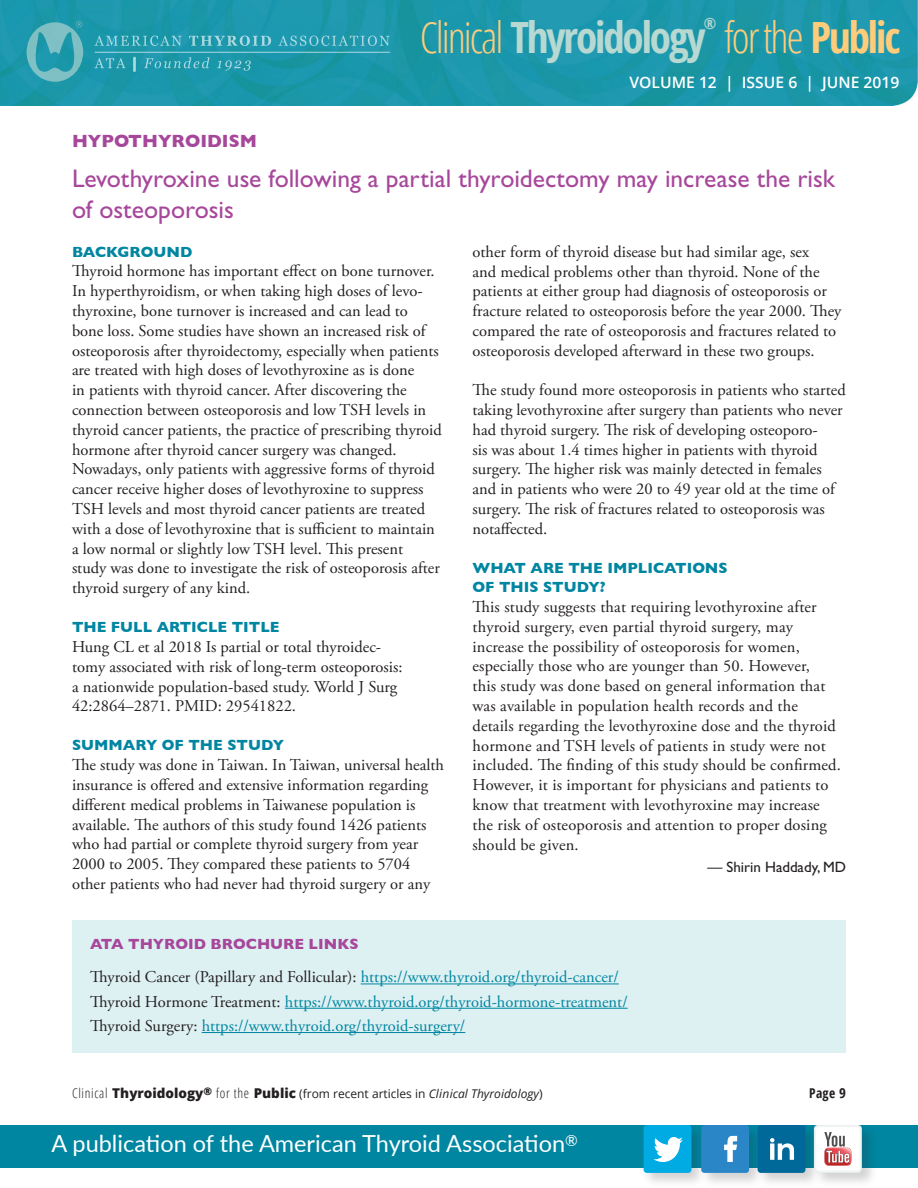
<style>
.page{position:relative;width:918px;height:1188px;background:#fff}
.page>*{position:absolute;margin:0;border:0;box-sizing:border-box;transform-origin:0 0}
.t1{font:300 condensed 43.05px "Open Sans";letter-spacing:-.05em;color:#fecc7b}
.t2{font:25.5px/30.6px "Gill Sans Std";letter-spacing:-.005em;color:#a7479b}
.t3{font:23.55px "Lato";color:#fff}
.t4{font:700 18px "Gill Sans";color:#a7479b}
.t5{font:16.5px/19.8px "Adobe Garamond Pro";color:#231f20}
.t6{font:16.5px/24.3px "Adobe Garamond Pro";color:#0086a1}
.t7{font:600 15.75px "Open Sans";color:#fff}
.t8{font:700 condensed 15.3px "Open Sans";color:#b8d8d2}
.t9{font:700 15px/19.5px "Gill Sans";color:#0086a1}
.t10{font:700 15px "Gill Sans";color:#a7479b}
.t11{font:15px "Gill Sans Std";color:#231f20}
.t12{font:700 condensed 13.5px "Open Sans";color:#231f20}
.t13{font:12px "Open Sans";color:#231f20}
.s1{font-weight:700;color:#b8d8d2}
.s2{font-weight:700}
.s3{color:#231f20}
.s4{font-weight:300;font-stretch:condensed;font-size:13.5px}
.s5{font-weight:800;font-size:13.5px}
.s6{font-style:italic}
.s7{font-style:inherit}
</style>
<div class="page">
<img style="left:0;top:0;width:918px;height:106px">
<hr style="left:95px;top:52px;width:295px;height:1px;background:#fff">
<svg style="left:94px;top:36px;width:88px;height:10px"></svg>
<svg style="left:189px;top:36px;width:82px;height:10px"></svg>
<svg style="left:278px;top:36px;width:112px;height:10px"></svg>
<svg style="left:94px;top:58px;width:32px;height:10px"></svg>
<hr style="left:133px;top:57px;width:3px;height:15px;background:#fff">
<svg style="left:144px;top:57px;width:66px;height:11px"></svg>
<svg style="left:217px;top:60px;width:34px;height:11px"></svg>
<svg style="left:27px;top:21px;width:56px;height:61px;background:#4aaab6"></svg>
<div style="left:0;top:1125px;width:918px;height:42px;background:#0086a1"></div>
<div style="left:642px;top:1123px;width:235px;height:65px;background:#231f20;opacity:.2"></div>
<div style="left:758px;top:1125px;width:47px;height:48px;background:#00699a;border-radius:3px"></div>
<svg style="left:770px;top:1138px;width:24px;height:22px"></svg>
<div style="left:644px;top:1125px;width:47px;height:48px;background:#00abe4;border-radius:3px"></div>
<svg style="left:654px;top:1137px;width:29px;height:25px"></svg>
<div style="left:701px;top:1125px;width:48px;height:48px;background:#2a86c7;border-radius:3px"></div>
<svg style="left:724px;top:1136px;width:14px;height:26px"></svg>
<svg style="left:814px;top:1125px;width:48px;height:48px"></svg>
<svg style="left:815px;top:1126px;width:46px;height:46px;background:#e8d3d3"></svg>
<div style="left:72px;top:921px;width:774px;height:132px;background:#ddf0f2"></div>
<hr style="left:361px;top:984px;width:258px;height:1px;background:#0086a1">
<hr style="left:285px;top:1008px;width:343px;height:1px;background:#0086a1">
<hr style="left:202px;top:1032px;width:263px;height:1px;background:#0086a1">
<p class="t8" style="left:704px;top:13px;width:14px">®</p>
<h1 class="t1" style="left:420px;top:8px;width:482px">Clinical <span class="s1">Thyroidology</span> for the <span class="s2">Public</span></h1>
<p class="t7" style="left:630px;top:72px;width:271px">VOLUME 12 | ISSUE 6 | JUNE 2019</p>
<p class="t4" style="left:72px;top:127px;width:186px">HYPOTHYROIDISM</p>
<h2 class="t2" style="left:72px;top:163px;width:765px">Levothyroxine use following a partial thyroidectomy may increase the risk of osteoporosis</h2>
<p class="t9" style="left:72px;top:241px;width:122px">BACKGROUND</p>
<p class="t5" style="left:72px;top:262px;width:371px">Thyroid hormone has important effect on bone turnover.<br>In hyperthyroidism, or when taking high doses of levo&shy;thyroxine, bone turnover is increased and can lead to bone loss. Some studies have shown an increased risk of osteoporosis after thyroidectomy, especially when patients are treated with high doses of levothyroxine as is done<br>in patients with thyroid cancer. After discovering the connection between osteoporosis and low TSH levels in thyroid cancer patients, the practice of prescribing thyroid hormone after thyroid cancer surgery was changed.<br>Nowadays, only patients with aggressive forms of thyroid cancer receive higher doses of levothyroxine to suppress TSH levels and most thyroid cancer patients are treated with a dose of levothyroxine that is sufficient to maintain a low normal or slightly low TSH level. This present<br>study was done to investigate the risk of osteoporosis after thyroid surgery of any kind.</p>
<p class="t9" style="left:72px;top:617px;width:209px">THE FULL ARTICLE TITLE</p>
<p class="t5" style="left:72px;top:637px;width:332px">Hung CL et al 2018 Is partial or total thyroidec&shy;tomy associated with risk of long-term osteoporosis: a nationwide population-based study. World J Surg 42:2864–2871. PMID: 29541822.</p>
<p class="t9" style="left:72px;top:735px;width:214px">SUMMARY OF THE STUDY</p>
<p class="t5" style="left:72px;top:756px;width:374px">The study was done in Taiwan. In Taiwan, universal health insurance is offered and extensive information regarding different medical problems in Taiwanese population is available. The authors of this study found 1426 patients who had partial or complete thyroid surgery from year 2000 to 2005. They compared these patients to 5704 other patients who had never had thyroid surgery or any</p>
<p class="t5" style="left:473px;top:242px;width:371px">other form of thyroid disease but had similar age, sex<br>and medical problems other than thyroid. None of the patients at either group had diagnosis of osteoporosis or fracture related to osteoporosis before the year 2000. They compared the rate of osteoporosis and fractures related to osteoporosis developed afterward in these two groups.</p>
<p class="t5" style="left:473px;top:381px;width:375px">The study found more osteoporosis in patients who started taking levothyroxine after surgery than patients who never had thyroid surgery. The risk of developing osteoporo-<br>sis was about 1.4 times higher in patients with thyroid surgery. The higher risk was mainly detected in females and in patients who were 20 to 49 year old at the time of surgery. The risk of fractures related to osteoporosis was notaffected.</p>
<p class="t9" style="left:472px;top:558px;width:257px">WHAT ARE THE IMPLICATIONS<br>OF THIS STUDY?</p>
<p class="t5" style="left:472px;top:598px;width:370px">This study suggests that requiring levothyroxine after thyroid surgery, even partial thyroid surgery, may increase the possibility of osteoporosis for women, especially those who are younger than 50. However,<br>this study was done based on general information that was available in population health records and the details regarding the levothyroxine dose and the thyroid hormone and TSH levels of patients in study were not included. The finding of this study should be confirmed.<br>However, it is important for physicians and patients to know that treatment with levothyroxine may increase the risk of osteoporosis and attention to proper dosing should be given.</p>
<p class="t11" style="left:707px;top:858px;width:140px">— Shirin Haddady, MD</p>
<p class="t10" style="left:90px;top:932px;width:270px">ATA THYROID BROCHURE LINKS</p>
<p class="t6" style="left:90px;top:965px;width:539px"><span class="s3">Thyroid Cancer (Papillary and Follicular):</span> https://www.thyroid.org/thyroid-cancer/<br><span class="s3">Thyroid Hormone Treatment:</span> https://www.thyroid.org/thyroid-hormone-treatment/<br><span class="s3">Thyroid Surgery:</span> https://www.thyroid.org/thyroid-surgery/</p>
<p class="t13" style="left:72px;top:1086px;width:472px"><span class="s4">Clinical</span> <span class="s5">Thyroidology</span><sup>®</sup> <span class="s4">for the</span> <span class="s5">Public</span> (from recent articles in <span class="s6">Clinical Thyroidology</span>)</p>
<p class="t12" style="left:809px;top:1084px;width:38px">Page <span class="s7">9</span></p>
<h3 class="t3" style="left:51px;top:1127px;width:528px">A publication of the American Thyroid Association<sup>®</sup></h3>
</div>
